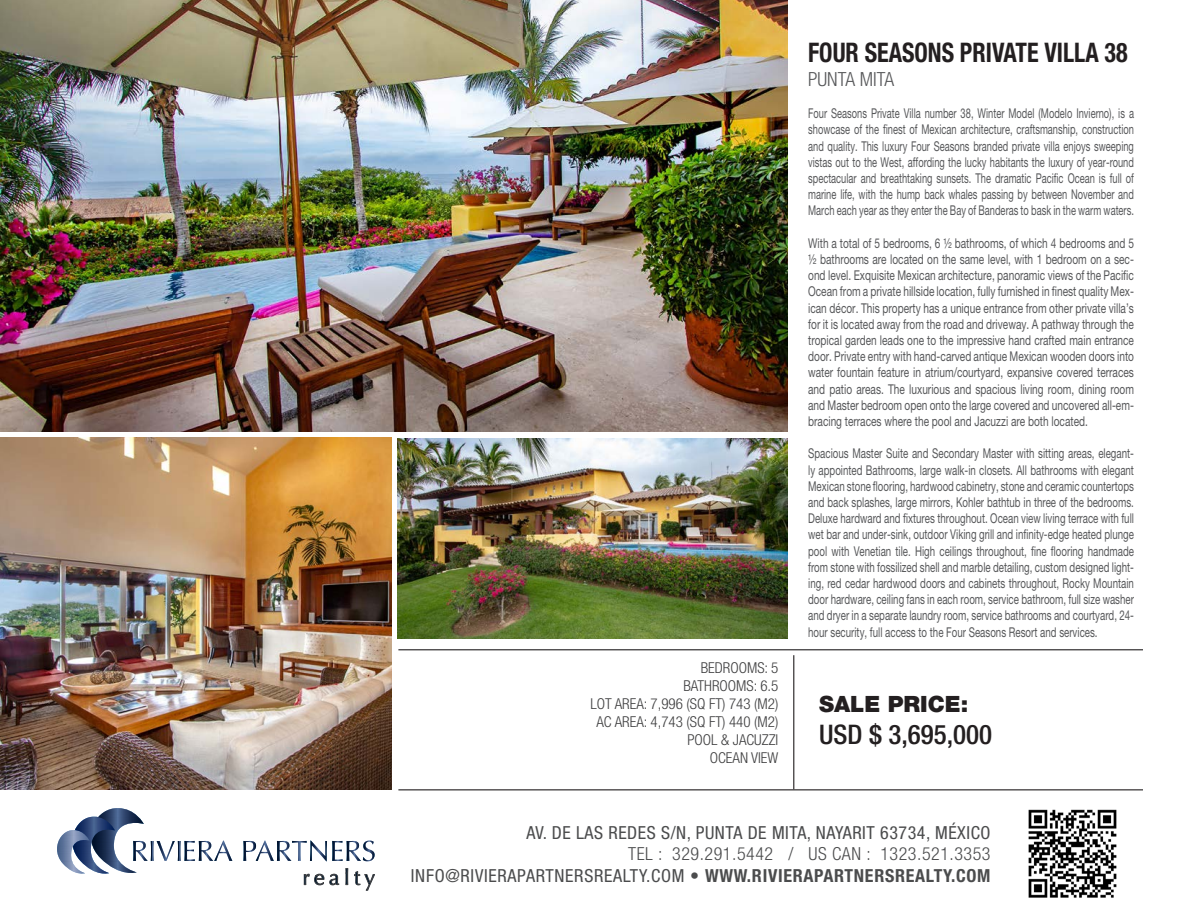
<style>
.page{position:relative;width:1188px;height:918px;background:#fff}
.page>*{position:absolute;margin:0;border:0;box-sizing:border-box;transform-origin:0 0}
.t1{font:700 condensed 27px "Helvetica Neue LT Pro";color:#231f20;scale:.89 1}
.t2{font:500 condensed 27px "Helvetica Neue LT Pro";color:#231f20}
.t3{font:900 22.5px "Helvetica Neue LT Pro";color:#231f20}
.t4{font:300 condensed 19.5px "Helvetica Neue LT Pro";color:#57585a}
.t5{font:condensed 18px "Helvetica Neue LT Pro";letter-spacing:.03em;color:#4b4c4d}
.t6{font:300 condensed 18px "Helvetica Neue LT Pro";letter-spacing:.03em;color:#4b4c4d}
.t7{font:300 condensed 15px "Helvetica Neue LT Pro";color:#3e3e3f}
.t8{font:13.5px/16.2px "Helvetica Neue LT Pro";color:#57585a;text-align:justify;scale:.72 1}
.t9{font:13.5px/16.2px "Helvetica Neue LT Pro";color:#57585a;text-align:justify;scale:.75 1}
.t10{font:13.5px/16.2px "Helvetica Neue LT Pro";color:#57585a;text-align:justify;scale:.69 1}
.s1{font-weight:700}
</style>
<div class="page">
<hr style="left:398px;top:649px;width:745px;height:1px;background:#231f20">
<hr style="left:398px;top:789px;width:745px;height:1px;background:#231f20">
<hr style="left:793px;top:655px;width:1px;height:134px;background:#231f20">
<svg style="left:243px;top:841px;width:132px;height:20px"></svg>
<svg style="left:304px;top:874px;width:5px;height:11px"></svg>
<svg style="left:315px;top:874px;width:9px;height:11px"></svg>
<svg style="left:330px;top:874px;width:9px;height:11px"></svg>
<svg style="left:346px;top:868px;width:2px;height:17px"></svg>
<svg style="left:354px;top:871px;width:21px;height:19px"></svg>
<svg style="left:57px;top:808px;width:175px;height:66px"></svg>
<img style="left:0;top:0;width:788px;height:432px">
<img style="left:398px;top:438px;width:390px;height:201px">
<img style="left:0;top:438px;width:392px;height:351px">
<img style="left:1028px;top:809px;width:89px;height:89px">
<p class="t7" style="left:701px;top:659px;width:79px">BEDROOMS: 5</p>
<p class="t7" style="left:683px;top:677px;width:96px">BATHROOMS: 6.5</p>
<p class="t7" style="left:590px;top:695px;width:190px">LOT AREA: 7,996 (SQ FT) 743 (M2)</p>
<p class="t7" style="left:596px;top:713px;width:183px">AC AREA: 4,743 (SQ FT) 440 (M2)</p>
<p class="t7" style="left:687px;top:731px;width:93px">POOL &amp; JACUZZI</p>
<p class="t7" style="left:710px;top:749px;width:70px">OCEAN VIEW</p>
<p class="t1" style="left:808px;top:36px;width:360px">FOUR SEASONS PRIVATE VILLA 38</p>
<p class="t4" style="left:808px;top:68px;width:87px">PUNTA MITA</p>
<p class="t10" style="left:808px;top:105px;width:474px">Four Seasons Private Villa number 38, Winter Model (Modelo Invierno), is a showcase of the finest of Mexican architecture, craftsmanship, construction and quality. This luxury Four Seasons branded private villa enjoys sweeping vistas out to the West, affording the lucky habitants the luxury of year-round spectacular and breathtaking sunsets. The dramatic Pacific Ocean is full of marine life, with the hump back whales passing by between November and March each year as they enter the Bay of Banderas to bask in the warm waters.</p>
<p class="t9" style="left:808px;top:235px;width:436px">With a total of 5 bedrooms, 6 ½ bathrooms, of which 4 bedrooms and 5 ½ bathrooms are located on the same level, with 1 bedroom on a sec&shy;ond level. Exquisite Mexican architecture, panoramic views of the Pacific Ocean from a private hillside location, fully furnished in finest quality Mex&shy;ican décor. This property has a unique entrance from other private villa’s for it is located away from the road and driveway. A pathway through the tropical garden leads one to the impressive hand crafted main entrance door. Private entry with hand-carved antique Mexican wooden doors into water fountain feature in atrium/courtyard, expansive covered terraces and patio areas. The luxurious and spacious living room, dining room and Master bedroom open onto the large covered and uncovered all-em&shy;bracing terraces where the pool and Jacuzzi are both located.</p>
<p class="t8" style="left:808px;top:445px;width:454px">Spacious Master Suite and Secondary Master with sitting areas, elegant&shy;ly appointed Bathrooms, large walk-in closets. All bathrooms with elegant Mexican stone flooring, hardwood cabinetry, stone and ceramic countertops and back splashes, large mirrors, Kohler bathtub in three of the bedrooms.<br>Deluxe hardward and fixtures throughout. Ocean view living terrace with full wet bar and under-sink, outdoor Viking grill and infinity-edge heated plunge pool with Venetian tile. High ceilings throughout, fine flooring handmade from stone with fossilized shell and marble detailing, custom designed light&shy;ing, red cedar hardwood doors and cabinets throughout, Rocky Mountain door hardware, ceiling fans in each room, service bathroom, full size washer and dryer in a separate laundry room, service bathrooms and courtyard, 24- hour security, full access to the Four Seasons Resort and services.</p>
<p class="t3" style="left:819px;top:690px;width:151px">SALE PRICE:</p>
<p class="t2" style="left:819px;top:718px;width:175px">USD $ 3,695,000</p>
<p class="t5" style="left:526px;top:822px;width:466px">AV. DE LAS REDES S/N, PUNTA DE MITA, NAYARIT 63734, MÉXICO</p>
<p class="t6" style="left:628px;top:844px;width:364px">TEL : 329.291.5442 / US CAN : 1323.521.3353</p>
<p class="t5" style="left:411px;top:865px;width:581px">INFO@RIVIERAPARTNERSREALTY.COM <span class="s1">• WWW.RIVIERAPARTNERSREALTY.COM</span></p>
</div>
